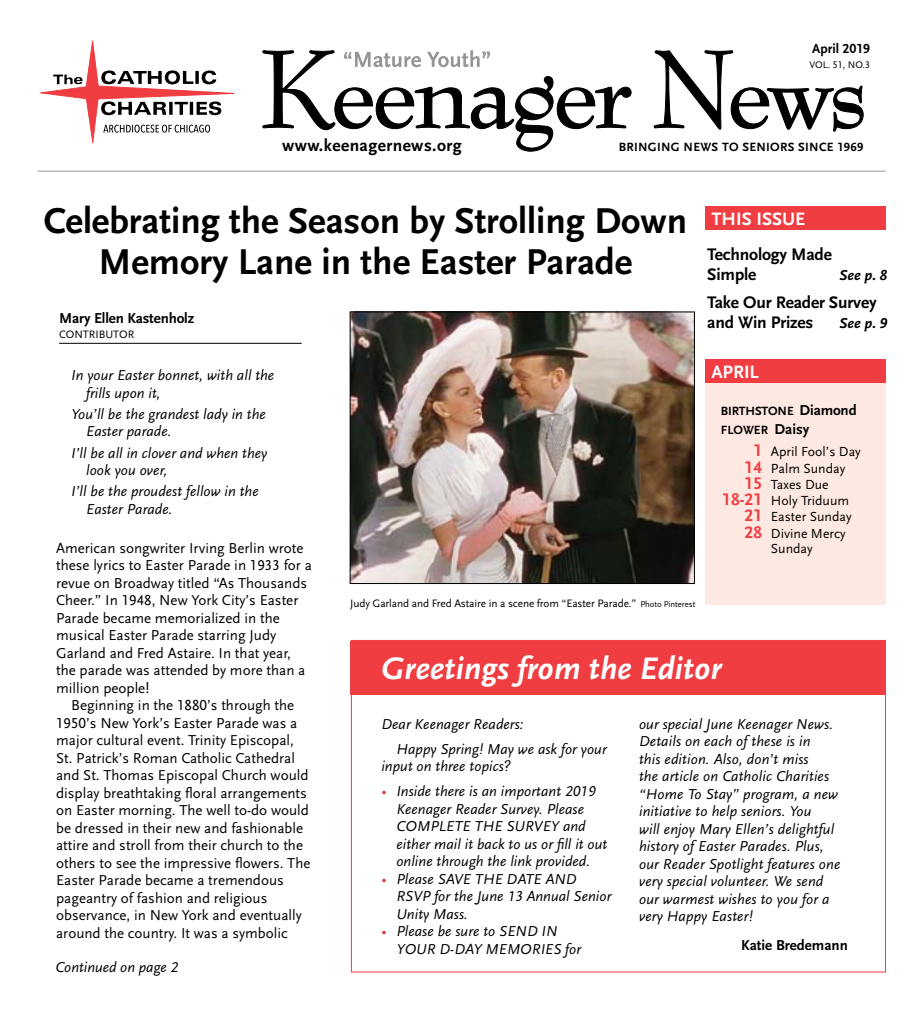
<style>
.page{position:relative;width:923px;height:1035px;background:#fff}
.page>*{position:absolute;margin:0;border:0;box-sizing:border-box;transform-origin:0 0}
.t1{font:700 37.5px/41.2px "Scala Sans LF";color:#000;text-align:center}
.t2{font:italic 700 32.5px "Scala Sans LF";color:#fff}
.t3{font:700 18.75px "Scala Sans LF";color:#fff}
.t4{font:700 17.5px/20px "Scala Sans LF";letter-spacing:-.01em;color:#000}
.t5{font:700 17.5px "Scala Sans LF";letter-spacing:.025em;color:#000}
.t6{font:italic 15px/17.5px "Scala Sans LF";letter-spacing:.005em;color:#000}
.t7{font:15px/17.5px "Scala Sans LF";color:#000}
.t8{font:700 15px "Scala Sans LF";letter-spacing:-.01em;color:#000}
.t9{font:italic 700 15px "Scala Sans LF";color:#000}
.t10{font:13.75px "Scala Sans LF";color:#000}
.t11{font:700 13.75px "Scala Sans LF";color:#000}
.t12{font:700 12.5px "Scala Sans LF";letter-spacing:.025em;color:#000}
.t13{font:700 12.5px/18.8px "Scala Sans LF";letter-spacing:-.01em;color:#000}
.t14{font:11.25px "Scala Sans LF";letter-spacing:-.01em;color:#000}
.t15{font:10px "Scala Sans LF Caps";color:#000}
.s1{font-size:15px}
.s2{font-weight:700;font-size:17.5px;color:#ef3d42}
.s3{font-size:8.75px}
.s4{font-style:normal;color:#d8373c}
</style>
<div class="page">
<div style="left:351px;top:641px;width:534px;height:54px;background:#ef3d42"></div>
<svg style="left:262px;top:50px;width:601px;height:102px"></svg>
<svg style="left:344px;top:50px;width:146px;height:17px"></svg>
<hr style="left:38px;top:171px;width:847px;height:1px;background:#939598">
<svg style="left:40px;top:40px;width:195px;height:103px"></svg>
<div style="left:705px;top:206px;width:180px;height:24px;background:#ef3d42"></div>
<div style="left:705px;top:383px;width:180px;height:222px;background:#fee9e2"></div>
<div style="left:705px;top:359px;width:180px;height:24px;background:#ef3d42"></div>
<img style="left:351px;top:313px;width:342px;height:269px">
<div style="left:349px;top:311px;width:346px;height:273px;border:1px solid #000"></div>
<hr style="left:59px;top:343px;width:243px;height:1px;background:#000">
<p class="t11" style="left:812px;top:41px;width:59px">April 2019</p>
<p class="t15" style="left:809px;top:59px;width:62px">VOL. 51, NO.3</p>
<p class="t5" style="left:282px;top:136px;width:181px">www.keenagernews.org</p>
<p class="t12" style="left:618px;top:141px;width:246px">BRINGING NEWS TO SENIORS SINCE 1969</p>
<h1 class="t1" style="left:44px;top:201px;width:645px">Celebrating the Season by Strolling Down<br>Memory Lane in the Easter Parade</h1>
<p class="t3" style="left:711px;top:209px;width:95px">THIS ISSUE</p>
<p class="t4" style="left:707px;top:245px;width:126px">Technology Made<br>Simple</p>
<p class="t9" style="left:839px;top:267px;width:49px">See p. 8</p>
<p class="t4" style="left:707px;top:292px;width:171px">Take Our Reader Survey and Win Prizes</p>
<p class="t8" style="left:59px;top:310px;width:137px">Mary Ellen Kastenholz</p>
<p class="t14" style="left:59px;top:328px;width:77px">CONTRIBUTOR</p>
<p class="t6" style="left:86px;top:367px;width:190px;text-indent:-15px">In your Easter bonnet, with all the frills upon it,</p>
<p class="t6" style="left:86px;top:406px;width:181px;text-indent:-15px">You’ll be the grandest lady in the<br>Easter parade.</p>
<p class="t6" style="left:86px;top:444px;width:183px;text-indent:-15px">I’ll be all in clover and when they look you over,</p>
<p class="t6" style="left:86px;top:483px;width:174px;text-indent:-15px">I’ll be the proudest fellow in the<br>Easter Parade.</p>
<p class="t7" style="left:56px;top:539px;width:257px">American songwriter Irving Berlin wrote these lyrics to Easter Parade in 1933 for a revue on Broadway titled “As Thousands Cheer.” In 1948, New York City’s Easter Parade became memorialized in the musical Easter Parade starring Judy Garland and Fred Astaire. In that year, the parade was attended by more than a million people!</p>
<p class="t7" style="left:56px;top:697px;width:256px;text-indent:15px">Beginning in the 1880’s through the 1950’s New York’s Easter Parade was a major cultural event. Trinity Episcopal, St. Patrick’s Roman Catholic Cathedral and St. Thomas Episcopal Church would display breathtaking floral arrangements on Easter morning. The well to-do would be dressed in their new and fashionable attire and stroll from their church to the others to see the impressive flowers. The Easter Parade became a tremendous pageantry of fashion and religious observance, in New York and eventually around the country. It was a symbolic</p>
<p class="t9" style="left:839px;top:315px;width:49px">See p. 9</p>
<p class="t3" style="left:711px;top:362px;width:49px">APRIL</p>
<p class="t13" style="left:720px;top:402px;width:137px">BIRTHSTONE <span class="s1">Diamond<br></span>FLOWER <span class="s1">Daisy</span></p>
<p class="t10" style="left:753px;top:445px;width:109px"><span class="s2">1</span> April Fool’s Day</p>
<p class="t10" style="left:744px;top:461px;width:102px"><span class="s2">14</span> Palm Sunday</p>
<p class="t10" style="left:744px;top:477px;width:86px"><span class="s2">15</span> Taxes Due</p>
<p class="t10" style="left:722px;top:493px;width:128px"><span class="s2">18-21</span> Holy Triduum</p>
<p class="t10" style="left:744px;top:510px;width:108px"><span class="s2">21</span> Easter Sunday</p>
<p class="t10" style="left:744px;top:526px;width:103px"><span class="s2">28</span> Divine Mercy</p>
<p class="t10" style="left:770px;top:541px;width:43px">Sunday</p>
<p class="t14" style="left:350px;top:598px;width:347px">Judy Garland and Fred Astaire in a scene from “Easter Parade.” <span class="s3">Photo Pinterest</span></p>
<h2 class="t2" style="left:381px;top:651px;width:342px">Greetings from the Editor</h2>
<p class="t6" style="left:396px;top:712px;width:212px;line-height:25px;text-indent:-15px">Dear Keenager Readers:<br>Happy Spring! May we ask for your</p>
<p class="t6" style="left:381px;top:758px;width:131px">input on three topics?</p>
<p class="t6" style="left:396px;top:783px;width:212px;text-indent:-15px"><span class="s4">•</span> Inside there is an important 2019<br>Keenager Reader Survey. Please<br>COMPLETE THE SURVEY and either mail it back to us or fill it out online through the link provided.</p>
<p class="t6" style="left:396px;top:870px;width:216px;text-indent:-15px"><span class="s4">•</span> Please SAVE THE DATE AND<br>RSVP for the June 13 Annual Senior<br>Unity Mass.</p>
<p class="t6" style="left:396px;top:923px;width:186px;text-indent:-15px"><span class="s4">•</span> Please be sure to SEND IN<br>YOUR D-DAY MEMORIES for</p>
<p class="t6" style="left:639px;top:715px;width:203px">our special June Keenager News.<br>Details on each of these is in<br>this edition. Also, don’t miss<br>the article on Catholic Charities “Home To Stay” program, a new initiative to help seniors. You<br>will enjoy Mary Ellen’s delightful history of Easter Parades. Plus, our Reader Spotlight features one very special volunteer. We send our warmest wishes to you for a very Happy Easter!</p>
<p class="t8" style="left:741px;top:937px;width:108px">Katie Bredemann</p>
<p class="t6" style="left:56px;top:958px;width:124px">Continued on page 2</p>
</div>
